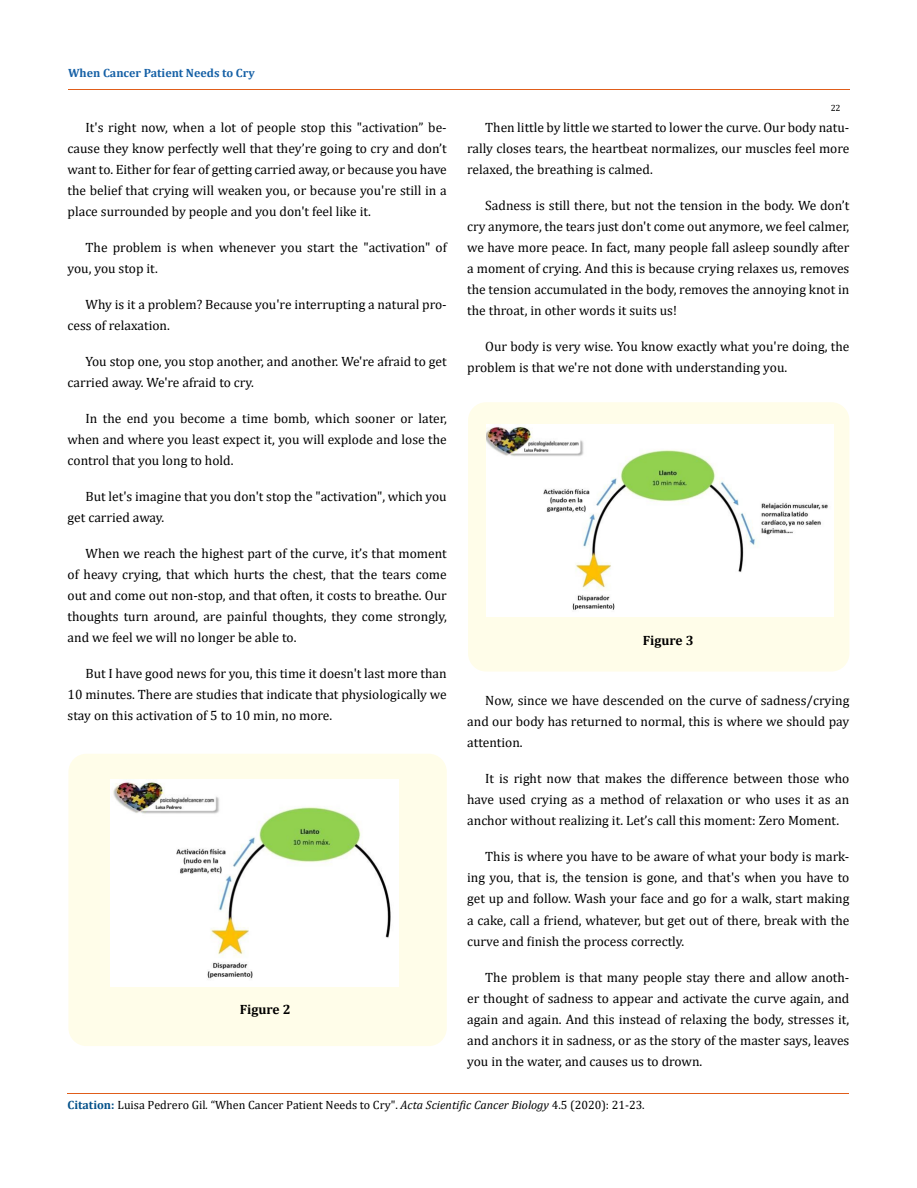
<style>
.page{position:relative;width:917px;height:1188px;background:#fff}
.page>*{position:absolute;margin:0;border:0;box-sizing:border-box;transform-origin:0 0}
.t1{font:13.5px/21px "Cambria";color:#000;text-align:justify}
.t2{font:700 13.5px "Cambria";color:#000}
.t3{font:12px "Cambria";color:#000}
.t4{font:700 12px "Cambria";color:#1560a6}
.t5{font:9px "Cambria";color:#000}
.s1{font-weight:700;color:#035089}
.s2{font-style:italic}
</style>
<div class="page">
<hr style="left:68px;top:90px;width:781px;height:1px;background:#e05d1a">
<div style="left:68px;top:754px;width:379px;height:292px;background:#fffde9;border-radius:18px"></div>
<img style="left:111px;top:779px;width:287px;height:208px">
<div style="left:468px;top:402px;width:381px;height:270px;background:#fffde9;border-radius:18px"></div>
<img style="left:486px;top:424px;width:347px;height:193px">
<hr style="left:67px;top:1094px;width:782px;height:1px;background:#e05d1a">
<p class="t4" style="left:68px;top:64px;width:188px">When Cancer Patient Needs to Cry</p>
<p class="t5" style="left:830px;top:102px;width:11px">22</p>
<p class="t1" style="left:68px;top:117px;width:381px;text-indent:18px">It's right now, when a lot of people stop this "activation” be&shy;cause they know perfectly well that they’re going to cry and don’t want to. Either for fear of getting carried away, or because you have the belief that crying will weaken you, or because you're still in a place surrounded by people and you don't feel like it.</p>
<p class="t1" style="left:68px;top:237px;width:380px;text-indent:18px">The problem is when whenever you start the "activation" of you, you stop it.</p>
<p class="t1" style="left:68px;top:294px;width:381px;text-indent:18px">Why is it a problem? Because you're interrupting a natural pro&shy;cess of relaxation.</p>
<p class="t1" style="left:68px;top:351px;width:380px;text-indent:18px">You stop one, you stop another, and another. We're afraid to get carried away. We're afraid to cry.</p>
<p class="t1" style="left:68px;top:408px;width:381px;text-indent:18px">In the end you become a time bomb, which sooner or later, when and where you least expect it, you will explode and lose the control that you long to hold.</p>
<p class="t1" style="left:68px;top:486px;width:380px;text-indent:18px">But let's imagine that you don't stop the "activation", which you get carried away.</p>
<p class="t1" style="left:68px;top:543px;width:381px;text-indent:18px">When we reach the highest part of the curve, it’s that moment of heavy crying, that which hurts the chest, that the tears come out and come out non-stop, and that often, it costs to breathe. Our thoughts turn around, are painful thoughts, they come strongly, and we feel we will no longer be able to.</p>
<p class="t1" style="left:68px;top:663px;width:381px;text-indent:18px">But I have good news for you, this time it doesn't last more than 10 minutes. There are studies that indicate that physiologically we stay on this activation of 5 to 10 min, no more.</p>
<p class="t1" style="left:467px;top:117px;width:384px;text-indent:18px">Then little by little we started to lower the curve. Our body natu&shy;rally closes tears, the heartbeat normalizes, our muscles feel more relaxed, the breathing is calmed.</p>
<p class="t1" style="left:467px;top:195px;width:384px;text-indent:18px">Sadness is still there, but not the tension in the body. We don’t cry anymore, the tears just don't come out anymore, we feel calmer, we have more peace. In fact, many people fall asleep soundly after a moment of crying. And this is because crying relaxes us, removes the tension accumulated in the body, removes the annoying knot in the throat, in other words it suits us!</p>
<p class="t1" style="left:467px;top:336px;width:383px;text-indent:18px">Our body is very wise. You know exactly what you're doing, the problem is that we're not done with understanding you.</p>
<p class="t2" style="left:642px;top:631px;width:52px">Figure 3</p>
<p class="t1" style="left:467px;top:690px;width:384px;text-indent:18px">Now, since we have descended on the curve of sadness/crying and our body has returned to normal, this is where we should pay attention.</p>
<p class="t1" style="left:467px;top:768px;width:384px;text-indent:18px">It is right now that makes the difference between those who have used crying as a method of relaxation or who uses it as an anchor without realizing it. Let’s call this moment: Zero Moment.</p>
<p class="t1" style="left:467px;top:846px;width:384px;text-indent:18px">This is where you have to be aware of what your body is mark&shy;ing you, that is, the tension is gone, and that's when you have to get up and follow. Wash your face and go for a walk, start making a cake, call a friend, whatever, but get out of there, break with the curve and finish the process correctly.</p>
<p class="t1" style="left:467px;top:966px;width:384px;text-indent:18px">The problem is that many people stay there and allow anoth&shy;er thought of sadness to appear and activate the curve again, and again and again. And this instead of relaxing the body, stresses it, and anchors it in sadness, or as the story of the master says, leaves you in the water, and causes us to drown.</p>
<p class="t3" style="left:67px;top:1097px;width:578px"><span class="s1">Citation:</span> Luisa Pedrero Gil<span class="s2">.</span> “When Cancer Patient Needs to Cry". <span class="s2">Acta Scientific Cancer Biology</span> 4.5 (2020): 21-23.</p>
<p class="t2" style="left:240px;top:1000px;width:52px">Figure 2</p>
</div>
